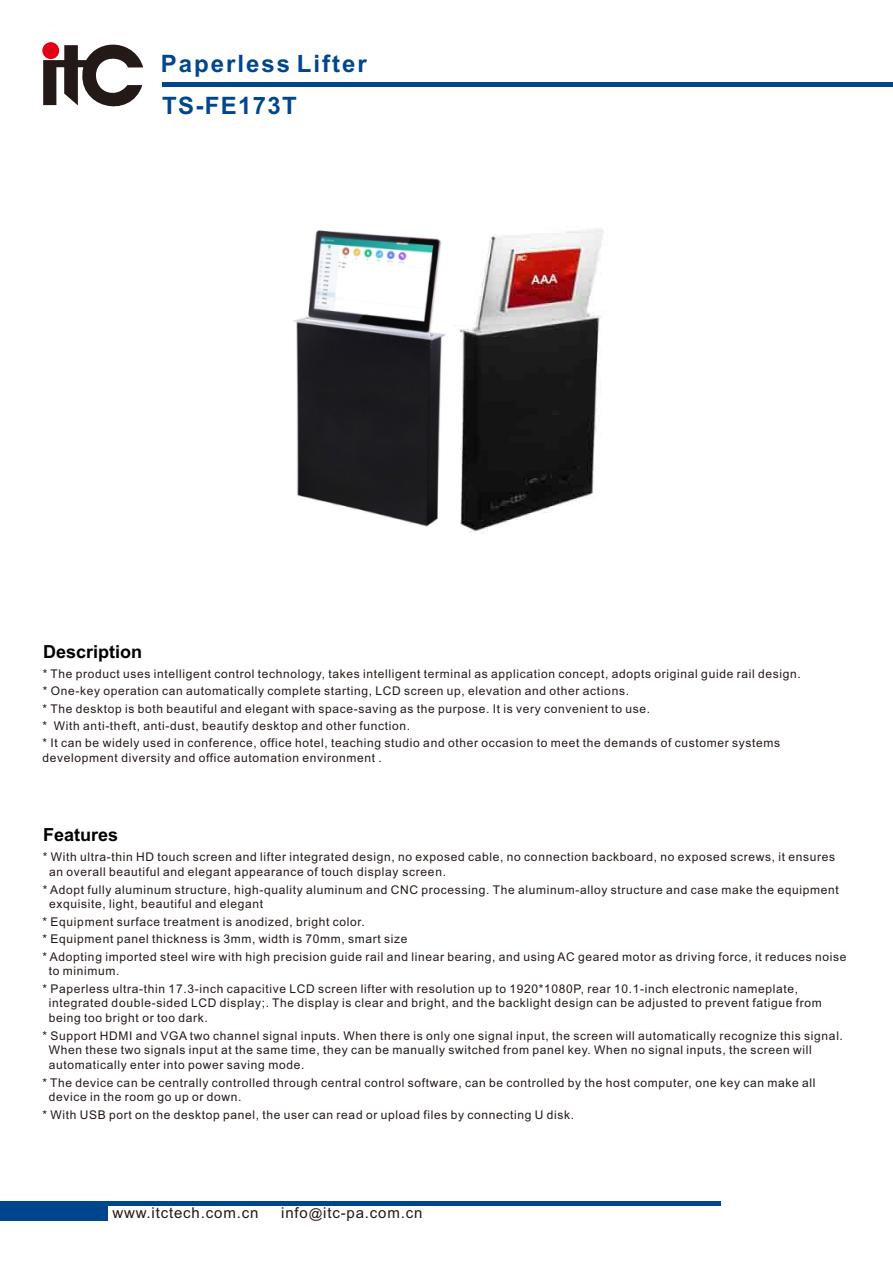
<style>
.page{position:relative;width:893px;height:1263px;background:#fff}
.page>*{position:absolute;margin:0;border:0;box-sizing:border-box;transform-origin:0 0}
.t1{font:700 24px/42.5px "Arial";letter-spacing:.085em;color:#00468e}
.t2{font:700 18px "Arial";color:#000}
.t3{font:15px "Arial";letter-spacing:.055em;color:#231916}
.t4{font:12px/17.4px "Arial";letter-spacing:.055em;color:#231916}
.s1{font-size:13.5px}
</style>
<div class="page">
<hr style="left:0;top:1202px;width:720px;height:4px;background:#00468e">
<div style="left:0;top:1202px;width:108px;height:18px;background:#00468e"></div>
<hr style="left:163px;top:82px;width:730px;height:4px;background:#00468e">
<svg style="left:43px;top:42px;width:100px;height:65px"></svg>
<img style="left:293px;top:230px;width:153px;height:297px">
<img style="left:460px;top:229px;width:144px;height:304px">
<h1 class="t1" style="left:161px;top:44px;width:208px">Paperless Lifter<br>TS-FE173T</h1>
<h2 class="t2" style="left:43px;top:645px;width:101px">Description</h2>
<p class="t4" style="left:43px;top:666px;width:760px">* The product uses intelligent control technology, takes intelligent terminal as application concept, adopts original guide rail design. * One-key operation can automatically complete starting, LCD screen up, elevation and other actions.<br>* The desktop is both beautiful and elegant with space-saving as the purpose. It is very convenient to use.<br>* With anti-theft, anti-dust, beautify desktop and other function.<br>* It can be widely used in conference, office hotel, teaching studio and other occasion to meet the demands of customer systems</p>
<p class="t4" style="left:43px;top:750px;width:341px">development diversity and office automation environment .</p>
<h2 class="t2" style="left:43px;top:828px;width:77px">Features</h2>
<p class="t4" style="left:49px;top:851px;width:788px;line-height:14.7px;text-indent:-6px">* With ultra-thin HD touch screen and lifter integrated design, no exposed cable, no connection backboard, no exposed screws, it ensures an overall beautiful and elegant appearance of touch display screen.</p>
<p class="t4" style="left:49px;top:883px;width:791px;line-height:14.7px;text-indent:-6px">* Adopt fully aluminum structure, high-quality aluminum and CNC processing. The aluminum-alloy structure and case make the equipment exquisite, light, beautiful and elegant</p>
<p class="t4" style="left:43px;top:914px;width:805px">* Equipment surface treatment is anodized, bright color.<br>* Equipment panel thickness is 3mm, width is 70mm, smart size<br>* Adopting imported steel wire with high precision guide rail and linear bearing, and using AC geared motor as driving force, it reduces noise</p>
<p class="t4" style="left:43px;top:963px;width:757px;text-indent:6px">to minimum.<br>* Paperless ultra-thin 17.3-inch capacitive LCD screen lifter with resolution up to 1920*1080P, rear 10.1-inch electronic nameplate,</p>
<p class="t4" style="left:49px;top:997px;width:774px;line-height:14.7px">integrated double-sided LCD display;. The display is clear and bright, and the backlight design can be adjusted to prevent fatigue from being too bright or too dark.</p>
<p class="t4" style="left:49px;top:1029px;width:796px;line-height:14.7px;text-indent:-6px">* Support HDMI and VGA two channel signal inputs. When there is only one signal input, the screen will automatically recognize this signal.<br>When these two signals input at the same time, they can be manually switched from panel key. When no signal inputs, the screen will automatically enter into power saving mode.</p>
<p class="t4" style="left:49px;top:1076px;width:768px;line-height:14.7px;text-indent:-6px">* The device can be centrally controlled through central control software, can be controlled by the host computer, one key can make all device in the room go up or down.</p>
<p class="t4" style="left:42px;top:1107px;width:533px">* With USB port on the desktop panel, the user can read or upload files by connecting U disk.</p>
<p class="t3" style="left:112px;top:1207px;width:147px">www.itctech.com.cn</p>
<p class="t3" style="left:281px;top:1207px;width:143px">info<span class="s1">@</span>itc-pa.com.cn</p>
</div>
